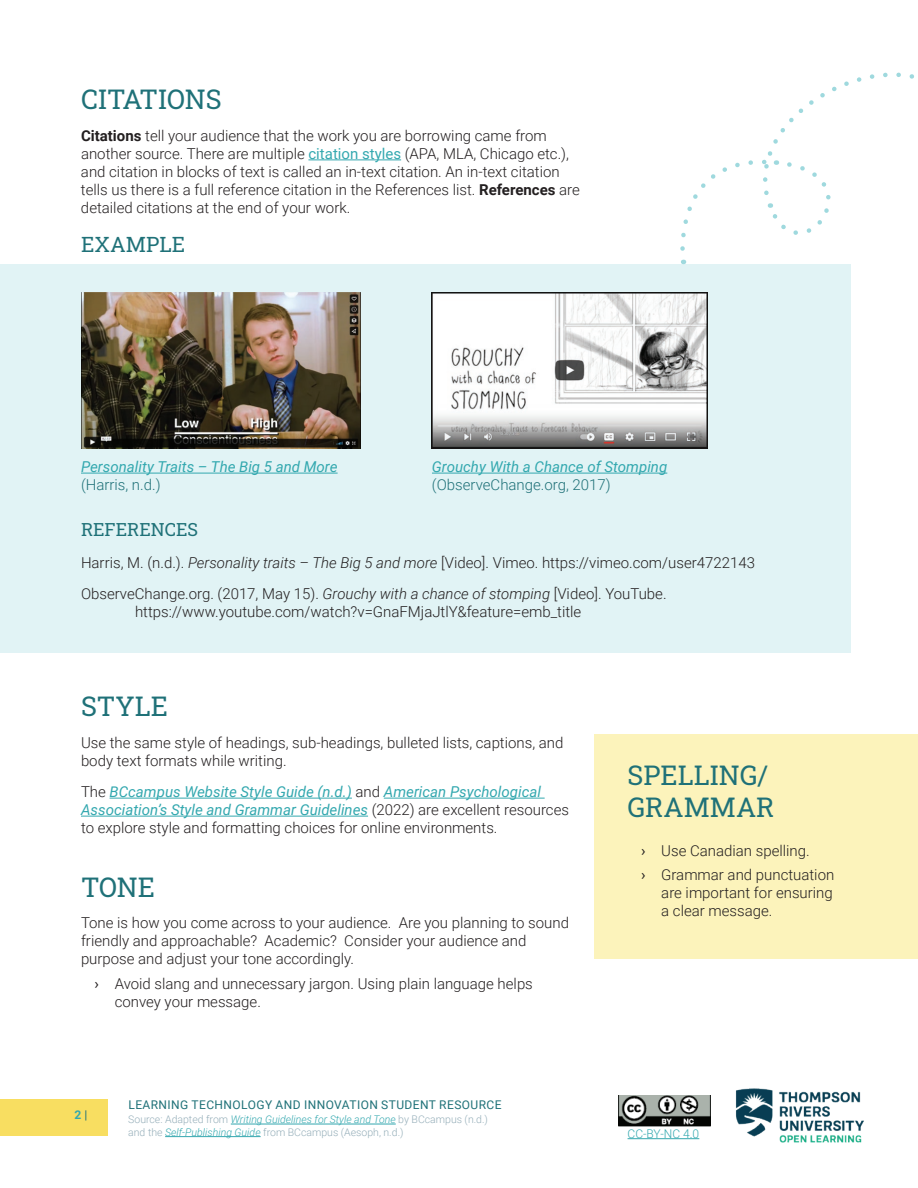
<style>
.page{position:relative;width:918px;height:1188px;background:#fff}
.page>*{position:absolute;margin:0;border:0;box-sizing:border-box;transform-origin:0 0}
.t1{font:27px/32.4px "Roboto Slab";color:#1f7178}
.t2{font:21px "Roboto Slab";color:#1f7178}
.t3{font:18px "Roboto Slab";color:#1f7178}
.t4{font:300 15px/18px "Roboto";color:#231f20}
.t5{font:italic 15px/18px "Roboto";color:#33a8af}
.t6{font:300 15px "Roboto";color:#1f7178}
.t7{font:12px "Roboto";letter-spacing:.035em;color:#1f7178}
.t8{font:300 12px "Roboto";color:#33a8af}
.t9{font:700 12px "Roboto";color:#33a8af}
.t10{font:300 10.5px/12.6px "Roboto";color:#95aeb9}
.s1{font-weight:700}
.s2{font-weight:400;color:#33a8af}
.s3{font-style:italic}
.s4{font-weight:300;font-style:normal;color:#231f20}
.s5{font-weight:400}
.s6{font-weight:400;color:#1f7178}
.s7{font-style:italic;color:#33a8af}
</style>
<div class="page">
<div style="left:0;top:1099px;width:108px;height:37px;background:#f8de61"></div>
<img style="left:735px;top:1088px;width:129px;height:55px">
<img style="left:619px;top:1095px;width:91px;height:32px">
<hr style="left:628px;top:1138px;width:71px;height:1px;background:#33a8af">
<hr style="left:231px;top:1124px;width:165px;height:1px;background:#33a8af">
<hr style="left:165px;top:1136px;width:96px;height:1px;background:#33a8af">
<hr style="left:308px;top:160px;width:93px;height:1px;background:#33a8af">
<div style="left:0;top:264px;width:850px;height:389px;background:#e1f3f5"></div>
<img style="left:81px;top:292px;width:280px;height:156px">
<img style="left:432px;top:292px;width:275px;height:156px">
<hr style="left:81px;top:473px;width:257px;height:1px;background:#33a8af">
<hr style="left:432px;top:473px;width:235px;height:1px;background:#33a8af">
<hr style="left:110px;top:798px;width:242px;height:1px;background:#33a8af">
<hr style="left:384px;top:798px;width:161px;height:1px;background:#33a8af">
<hr style="left:81px;top:816px;width:287px;height:1px;background:#33a8af">
<div style="left:594px;top:734px;width:324px;height:224px;background:#fcf3bb"></div>
<svg style="left:680px;top:72px;width:234px;height:202px"></svg>
<h1 class="t1" style="left:81px;top:83px;width:142px">CITATIONS</h1>
<p class="t4" style="left:81px;top:126px;width:500px"><span class="s1">Citations</span> tell your audience that the work you are borrowing came from another source. There are multiple <span class="s2">citation styles</span> (APA, MLA, Chicago etc.), and citation in blocks of text is called an in-text citation. An in-text citation tells us there is a full reference citation in the References list. <span class="s1">References</span> are detailed citations at the end of your work.</p>
<h2 class="t2" style="left:81px;top:229px;width:106px">EXAMPLE</h2>
<p class="t5" style="left:81px;top:457px;width:258px">Personality Traits – The Big 5 and More</p>
<p class="t6" style="left:81px;top:474px;width:81px">(Harris, n.d.)</p>
<p class="t5" style="left:432px;top:457px;width:237px">Grouchy With a Chance of Stomping</p>
<p class="t6" style="left:432px;top:474px;width:180px">(ObserveChange.org, 2017)</p>
<p class="t3" style="left:81px;top:517px;width:119px">REFERENCES</p>
<p class="t4" style="left:81px;top:546px;width:675px;line-height:31.5px">Harris, M. (n.d.). <span class="s3">Personality traits – The Big 5 and more</span> [Video]. Vimeo. https://vimeo.com/user4722143<br>ObserveChange.org. (2017, May 15). <span class="s3">Grouchy with a chance of stomping</span> [Video]. YouTube.</p>
<p class="t4" style="left:135px;top:602px;width:448px">https://www.youtube.com/watch?v=GnaFMjaJtlY&amp;feature=emb_title</p>
<h1 class="t1" style="left:81px;top:689px;width:89px">STYLE</h1>
<p class="t4" style="left:81px;top:733px;width:484px">Use the same style of headings, sub-headings, bulleted lists, captions, and body text formats while writing.</p>
<p class="t5" style="left:81px;top:782px;width:490px"><span class="s4">The</span> BCcampus Website Style Guide (n.d.) <span class="s4">and</span> American Psychological<br>Association’s Style and Grammar Guidelines <span class="s4">(2022) are excellent resources to explore style and formatting choices for online environments.</span></p>
<h1 class="t1" style="left:81px;top:870px;width:76px">TONE</h1>
<p class="t4" style="left:81px;top:914px;width:490px">Tone is how you come across to your audience. Are you planning to sound friendly and approachable? Academic? Consider your audience and purpose and adjust your tone accordingly.</p>
<p class="t4" style="left:115px;top:974px;width:420px;text-indent:-20px"><span class="s5">›</span> Avoid slang and unnecessary jargon. Using plain language helps convey your message.</p>
<p class="t9" style="left:75px;top:1107px;width:14px">2 <span class="s6">|</span></p>
<p class="t7" style="left:128px;top:1096px;width:375px">LEARNING TECHNOLOGY AND INNOVATION STUDENT RESOURCE</p>
<p class="t10" style="left:128px;top:1113px;width:361px">Source: Adapted from <span class="s7">Writing Guidelines for Style and Tone</span> by BCcampus (n.d.) and the <span class="s7">Self-Publishing Guide</span> from BCcampus (Aesoph, n.d.)</p>
<h1 class="t1" style="left:628px;top:758px;width:148px">SPELLING/<br>GRAMMAR</h1>
<p class="t4" style="left:641px;top:837px;width:195px;line-height:24.8px"><span class="s5">›</span> Use Canadian spelling.<br><span class="s5">›</span> Grammar and punctuation</p>
<p class="t4" style="left:661px;top:884px;width:173px">are important for ensuring a clear message.</p>
<p class="t8" style="left:628px;top:1125px;width:73px">CC-BY-NC 4.0</p>
</div>
